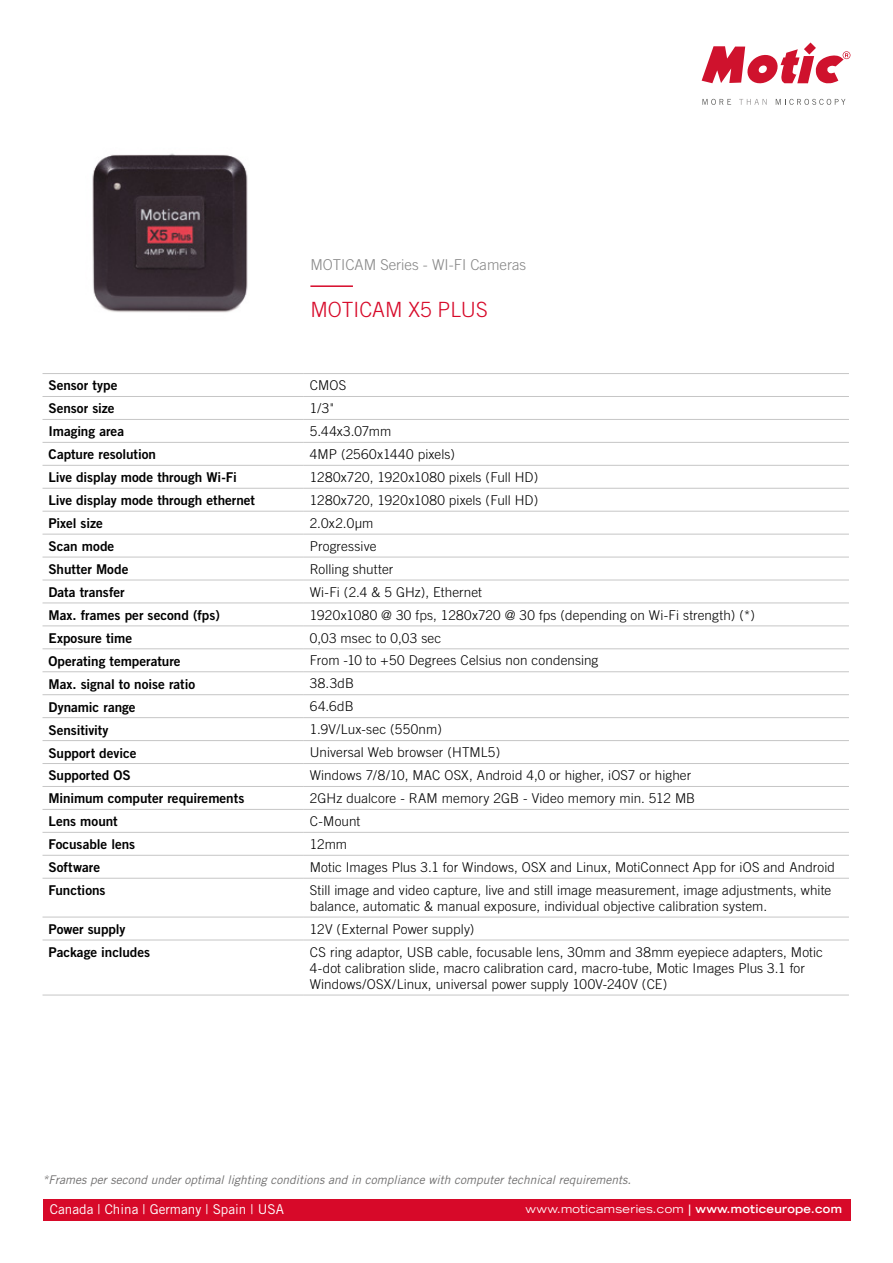
<style>
.page{position:relative;width:893px;height:1263px;background:#fff}
.page>*{position:absolute;margin:0;border:0;box-sizing:border-box;transform-origin:0 0}
.t1{font:300 21px "Trade Gothic";color:#d70929}
.t2{font:300 15px "Trade Gothic";color:#878787}
.t3{font:300 13.5px/16.2px "Trade Gothic";letter-spacing:.01em;color:#000}
.t4{font:13.5px "Trade Gothic Bold Two";color:#000}
.t5{font:13.5px "Trade Gothic";color:#fff}
.t6{font:italic 12px "Trade Gothic";color:#706f6f}
.t7{font:expanded 11.25px "Trade Gothic LH";letter-spacing:.025em;color:#fff}
.s1{font-weight:700}
</style>
<div class="page">
<svg style="left:702px;top:43px;width:148px;height:41px"></svg>
<svg style="left:702px;top:99px;width:29px;height:6px"></svg>
<svg style="left:739px;top:99px;width:28px;height:6px"></svg>
<svg style="left:776px;top:99px;width:69px;height:6px"></svg>
<div style="left:43px;top:1199px;width:807px;height:21px;background:#d70929"></div>
<hr style="left:43px;top:373px;width:261px;height:1px;background:#c6c6c6">
<hr style="left:304px;top:373px;width:545px;height:1px;background:#c6c6c6">
<hr style="left:43px;top:396px;width:261px;height:1px;background:#c6c6c6">
<hr style="left:304px;top:396px;width:545px;height:1px;background:#c6c6c6">
<hr style="left:43px;top:419px;width:261px;height:1px;background:#c6c6c6">
<hr style="left:304px;top:419px;width:545px;height:1px;background:#c6c6c6">
<hr style="left:43px;top:442px;width:261px;height:1px;background:#c6c6c6">
<hr style="left:304px;top:442px;width:545px;height:1px;background:#c6c6c6">
<hr style="left:43px;top:465px;width:261px;height:1px;background:#c6c6c6">
<hr style="left:304px;top:465px;width:545px;height:1px;background:#c6c6c6">
<hr style="left:43px;top:488px;width:261px;height:1px;background:#c6c6c6">
<hr style="left:304px;top:488px;width:545px;height:1px;background:#c6c6c6">
<hr style="left:43px;top:511px;width:261px;height:1px;background:#c6c6c6">
<hr style="left:304px;top:511px;width:545px;height:1px;background:#c6c6c6">
<hr style="left:43px;top:534px;width:261px;height:1px;background:#c6c6c6">
<hr style="left:304px;top:534px;width:545px;height:1px;background:#c6c6c6">
<hr style="left:43px;top:557px;width:261px;height:1px;background:#c6c6c6">
<hr style="left:304px;top:557px;width:545px;height:1px;background:#c6c6c6">
<hr style="left:43px;top:580px;width:261px;height:1px;background:#c6c6c6">
<hr style="left:304px;top:580px;width:545px;height:1px;background:#c6c6c6">
<hr style="left:43px;top:603px;width:261px;height:1px;background:#c6c6c6">
<hr style="left:304px;top:603px;width:545px;height:1px;background:#c6c6c6">
<hr style="left:43px;top:626px;width:261px;height:1px;background:#c6c6c6">
<hr style="left:304px;top:626px;width:545px;height:1px;background:#c6c6c6">
<hr style="left:43px;top:648px;width:261px;height:1px;background:#c6c6c6">
<hr style="left:304px;top:648px;width:545px;height:1px;background:#c6c6c6">
<hr style="left:43px;top:671px;width:261px;height:1px;background:#c6c6c6">
<hr style="left:304px;top:671px;width:545px;height:1px;background:#c6c6c6">
<hr style="left:43px;top:694px;width:261px;height:1px;background:#c6c6c6">
<hr style="left:304px;top:694px;width:545px;height:1px;background:#c6c6c6">
<hr style="left:43px;top:717px;width:261px;height:1px;background:#c6c6c6">
<hr style="left:304px;top:717px;width:545px;height:1px;background:#c6c6c6">
<hr style="left:43px;top:740px;width:261px;height:1px;background:#c6c6c6">
<hr style="left:304px;top:740px;width:545px;height:1px;background:#c6c6c6">
<hr style="left:43px;top:763px;width:261px;height:1px;background:#c6c6c6">
<hr style="left:304px;top:763px;width:545px;height:1px;background:#c6c6c6">
<hr style="left:43px;top:786px;width:261px;height:1px;background:#c6c6c6">
<hr style="left:304px;top:786px;width:545px;height:1px;background:#c6c6c6">
<hr style="left:43px;top:809px;width:261px;height:1px;background:#c6c6c6">
<hr style="left:304px;top:809px;width:545px;height:1px;background:#c6c6c6">
<hr style="left:43px;top:832px;width:261px;height:1px;background:#c6c6c6">
<hr style="left:304px;top:832px;width:545px;height:1px;background:#c6c6c6">
<hr style="left:43px;top:855px;width:261px;height:1px;background:#c6c6c6">
<hr style="left:304px;top:855px;width:545px;height:1px;background:#c6c6c6">
<hr style="left:43px;top:878px;width:261px;height:1px;background:#c6c6c6">
<hr style="left:304px;top:878px;width:545px;height:1px;background:#c6c6c6">
<hr style="left:43px;top:917px;width:261px;height:1px;background:#c6c6c6">
<hr style="left:304px;top:917px;width:545px;height:1px;background:#c6c6c6">
<hr style="left:43px;top:940px;width:261px;height:1px;background:#c6c6c6">
<hr style="left:304px;top:940px;width:545px;height:1px;background:#c6c6c6">
<hr style="left:43px;top:995px;width:261px;height:1px;background:#c6c6c6">
<hr style="left:304px;top:995px;width:545px;height:1px;background:#c6c6c6">
<hr style="left:310px;top:285px;width:43px;height:2px;background:#d70929">
<img style="left:92px;top:153px;width:156px;height:160px">
<p class="t2" style="left:310px;top:256px;width:217px">MOTICAM Series - WI-FI Cameras</p>
<h1 class="t1" style="left:310px;top:297px;width:179px">MOTICAM X5 PLUS</h1>
<p class="t4" style="left:49px;top:377px;width:70px">Sensor type</p>
<p class="t3" style="left:310px;top:377px;width:38px">CMOS</p>
<p class="t4" style="left:49px;top:400px;width:68px">Sensor size</p>
<p class="t3" style="left:310px;top:400px;width:26px">1/3"</p>
<p class="t4" style="left:49px;top:423px;width:77px">Imaging area</p>
<p class="t3" style="left:310px;top:423px;width:83px">5.44x3.07mm</p>
<p class="t4" style="left:49px;top:446px;width:109px">Capture resolution</p>
<p class="t3" style="left:310px;top:446px;width:147px">4MP (2560x1440 pixels)</p>
<p class="t4" style="left:49px;top:469px;width:190px">Live display mode through Wi-Fi</p>
<p class="t3" style="left:310px;top:469px;width:230px">1280x720, 1920x1080 pixels (Full HD)</p>
<p class="t4" style="left:49px;top:492px;width:208px">Live display mode through ethernet</p>
<p class="t3" style="left:310px;top:492px;width:230px">1280x720, 1920x1080 pixels (Full HD)</p>
<p class="t4" style="left:49px;top:515px;width:56px">Pixel size</p>
<p class="t3" style="left:310px;top:515px;width:65px">2.0x2.0μm</p>
<p class="t4" style="left:49px;top:538px;width:67px">Scan mode</p>
<p class="t3" style="left:310px;top:538px;width:68px">Progressive</p>
<p class="t4" style="left:49px;top:561px;width:81px">Shutter Mode</p>
<p class="t3" style="left:310px;top:561px;width:85px">Rolling shutter</p>
<p class="t4" style="left:49px;top:584px;width:78px">Data transfer</p>
<p class="t3" style="left:310px;top:584px;width:174px">Wi-Fi (2.4 &amp; 5 GHz), Ethernet</p>
<p class="t4" style="left:49px;top:607px;width:173px">Max. frames per second (fps)</p>
<p class="t3" style="left:310px;top:606px;width:447px">1920x1080 @ 30 fps, 1280x720 @ 30 fps (depending on Wi-Fi strength) (*)</p>
<p class="t4" style="left:49px;top:630px;width:85px">Exposure time</p>
<p class="t3" style="left:310px;top:629px;width:133px">0,03 msec to 0,03 sec</p>
<p class="t4" style="left:49px;top:652px;width:134px">Operating temperature</p>
<p class="t3" style="left:310px;top:652px;width:290px">From -10 to +50 Degrees Celsius non condensing</p>
<p class="t4" style="left:49px;top:675px;width:148px">Max. signal to noise ratio</p>
<p class="t3" style="left:310px;top:675px;width:46px">38.3dB</p>
<p class="t4" style="left:49px;top:698px;width:89px">Dynamic range</p>
<p class="t3" style="left:310px;top:698px;width:45px">64.6dB</p>
<p class="t4" style="left:49px;top:721px;width:62px">Sensitivity</p>
<p class="t3" style="left:310px;top:721px;width:133px">1.9V/Lux-sec (550nm)</p>
<p class="t4" style="left:49px;top:744px;width:89px">Support device</p>
<p class="t3" style="left:310px;top:744px;width:192px">Universal Web browser (HTML5)</p>
<p class="t4" style="left:49px;top:767px;width:84px">Supported OS</p>
<p class="t3" style="left:310px;top:767px;width:383px">Windows 7/8/10, MAC OSX, Android 4,0 or higher, iOS7 or higher</p>
<p class="t4" style="left:49px;top:790px;width:197px">Minimum computer requirements</p>
<p class="t3" style="left:310px;top:790px;width:387px">2GHz dualcore - RAM memory 2GB - Video memory min. 512 MB</p>
<p class="t4" style="left:49px;top:813px;width:71px">Lens mount</p>
<p class="t3" style="left:310px;top:813px;width:52px">C-Mount</p>
<p class="t4" style="left:49px;top:836px;width:88px">Focusable lens</p>
<p class="t3" style="left:310px;top:836px;width:39px">12mm</p>
<p class="t4" style="left:49px;top:859px;width:53px">Software</p>
<p class="t3" style="left:310px;top:859px;width:527px">Motic Images Plus 3.1 for Windows, OSX and Linux, MotiConnect App for iOS and Android</p>
<p class="t4" style="left:49px;top:882px;width:59px">Functions</p>
<p class="t3" style="left:310px;top:882px;width:523px">Still image and video capture, live and still image measurement, image adjustments, white balance, automatic &amp; manual exposure, individual objective calibration system.</p>
<p class="t4" style="left:49px;top:921px;width:79px">Power supply</p>
<p class="t3" style="left:310px;top:921px;width:166px">12V (External Power supply)</p>
<p class="t4" style="left:49px;top:944px;width:103px">Package includes</p>
<p class="t3" style="left:310px;top:943px;width:515px">CS ring adaptor, USB cable, focusable lens, 30mm and 38mm eyepiece adapters, Motic<br>4-dot calibration slide, macro calibration card, macro-tube, Motic Images Plus 3.1 for<br>Windows/OSX/Linux, universal power supply 100V-240V (CE)</p>
<p class="t6" style="left:43px;top:1172px;width:590px">*Frames per second under optimal lighting conditions and in compliance with computer technical requirements.</p>
<p class="t5" style="left:50px;top:1201px;width:235px">Canada | China | Germany | Spain | USA</p>
<p class="t7" style="left:526px;top:1201px;width:318px">www.moticamseries.com <span class="s1">| www.moticeurope.com</span></p>
</div>
